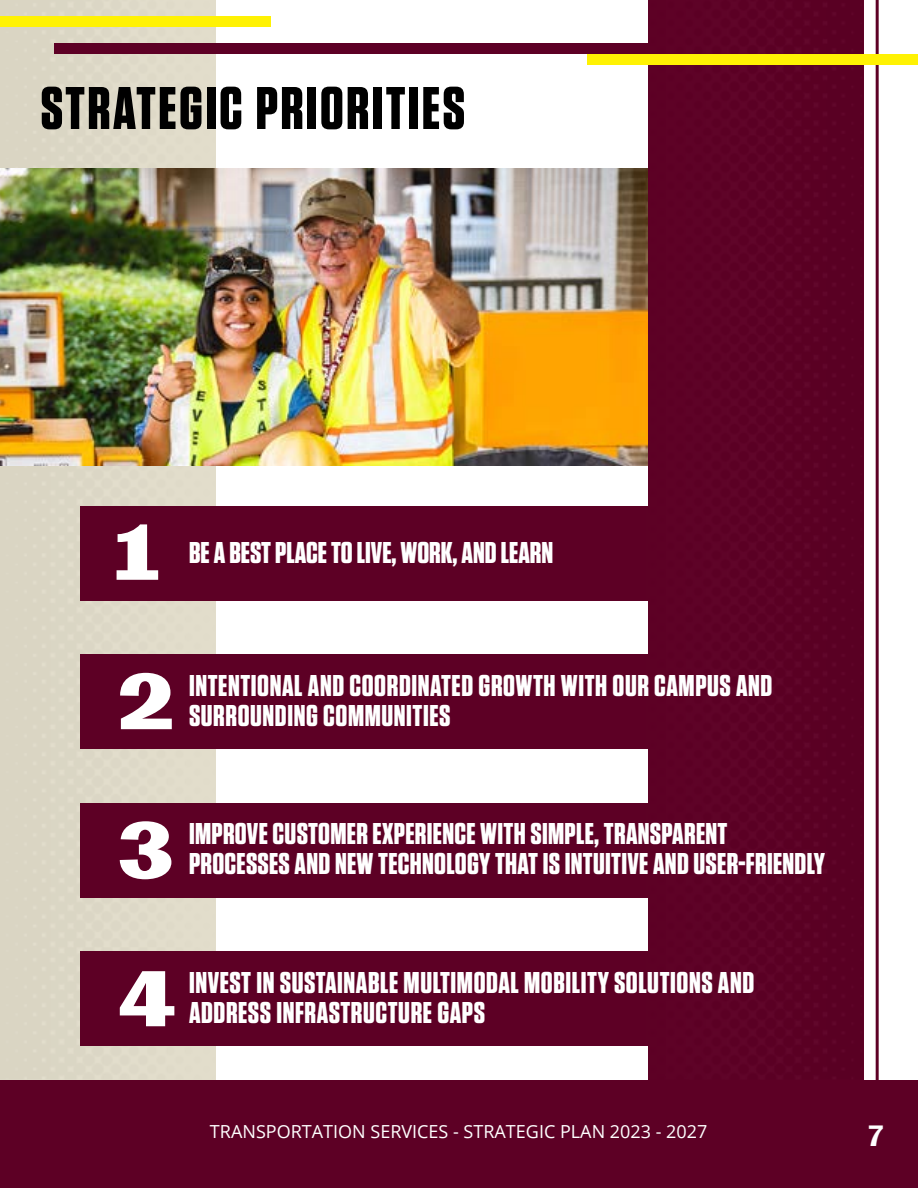
<style>
.page{position:relative;width:918px;height:1188px;background:#fff}
.page>*{position:absolute;margin:0;border:0;box-sizing:border-box;transform-origin:0 0}
.t1{font:900 72px "Moriston";color:#fff}
.t2{font:700 60px "Tungsten";letter-spacing:.04em;color:#000}
.t3{font:700 30px/30px "Tungsten";letter-spacing:.015em;color:#fff}
.t4{font:700 27px "Moriston";color:#fff}
.t5{font:18px "Open Sans";color:#fff}
</style>
<div class="page">
<div style="left:0;top:0;width:215px;height:1080px;background:#dcd7c5"></div>
<div style="left:0;top:1080px;width:918px;height:108px;background:#5d0025"></div>
<div style="left:54px;top:43px;width:809px;height:10px;background:#5d0025"></div>
<hr style="left:876px;top:0;width:3px;height:1094px;background:#5d0025">
<div style="left:0;top:16px;width:271px;height:11px;background:#fff203"></div>
<div style="left:80px;top:506px;width:783px;height:95px;background:#5d0025"></div>
<div style="left:80px;top:655px;width:783px;height:94px;background:#5d0025"></div>
<div style="left:80px;top:803px;width:783px;height:95px;background:#5d0025"></div>
<div style="left:80px;top:952px;width:783px;height:94px;background:#5d0025"></div>
<div style="left:647px;top:0;width:216px;height:1080px;background:#5c0025"></div>
<img style="left:0;top:169px;width:648px;height:297px">
<div style="left:588px;top:54px;width:330px;height:10px;background:#fff203"></div>
<h2 class="t2" style="left:40px;top:76px;width:426px">STRATEGIC PRIORITIES</h2>
<h1 class="t1" style="left:114px;top:496px;width:47px">1</h1>
<p class="t3" style="left:189px;top:539px;width:366px">BE A BEST PLACE TO LIVE, WORK, AND LEARN</p>
<h1 class="t1" style="left:119px;top:645px;width:57px">2</h1>
<p class="t3" style="left:189px;top:671px;width:585px">INTENTIONAL AND COORDINATED GROWTH WITH OUR CAMPUS AND<br>SURROUNDING COMMUNITIES</p>
<h1 class="t1" style="left:119px;top:793px;width:56px">3</h1>
<p class="t3" style="left:189px;top:820px;width:540px">IMPROVE CUSTOMER EXPERIENCE WITH SIMPLE, TRANSPARENT</p>
<p class="t3" style="left:189px;top:850px;width:638px">PROCESSES AND NEW TECHNOLOGY THAT IS INTUITIVE AND USER-FRIENDLY</p>
<h1 class="t1" style="left:119px;top:942px;width:57px">4</h1>
<p class="t3" style="left:189px;top:968px;width:567px">INVEST IN SUSTAINABLE MULTIMODAL MOBILITY SOLUTIONS AND<br>ADDRESS INFRASTRUCTURE GAPS</p>
<p class="t5" style="left:210px;top:1119px;width:499px">TRANSPORTATION SERVICES - STRATEGIC PLAN 2023 - 2027</p>
<p class="t4" style="left:869px;top:1114px;width:16px">7</p>
</div>
